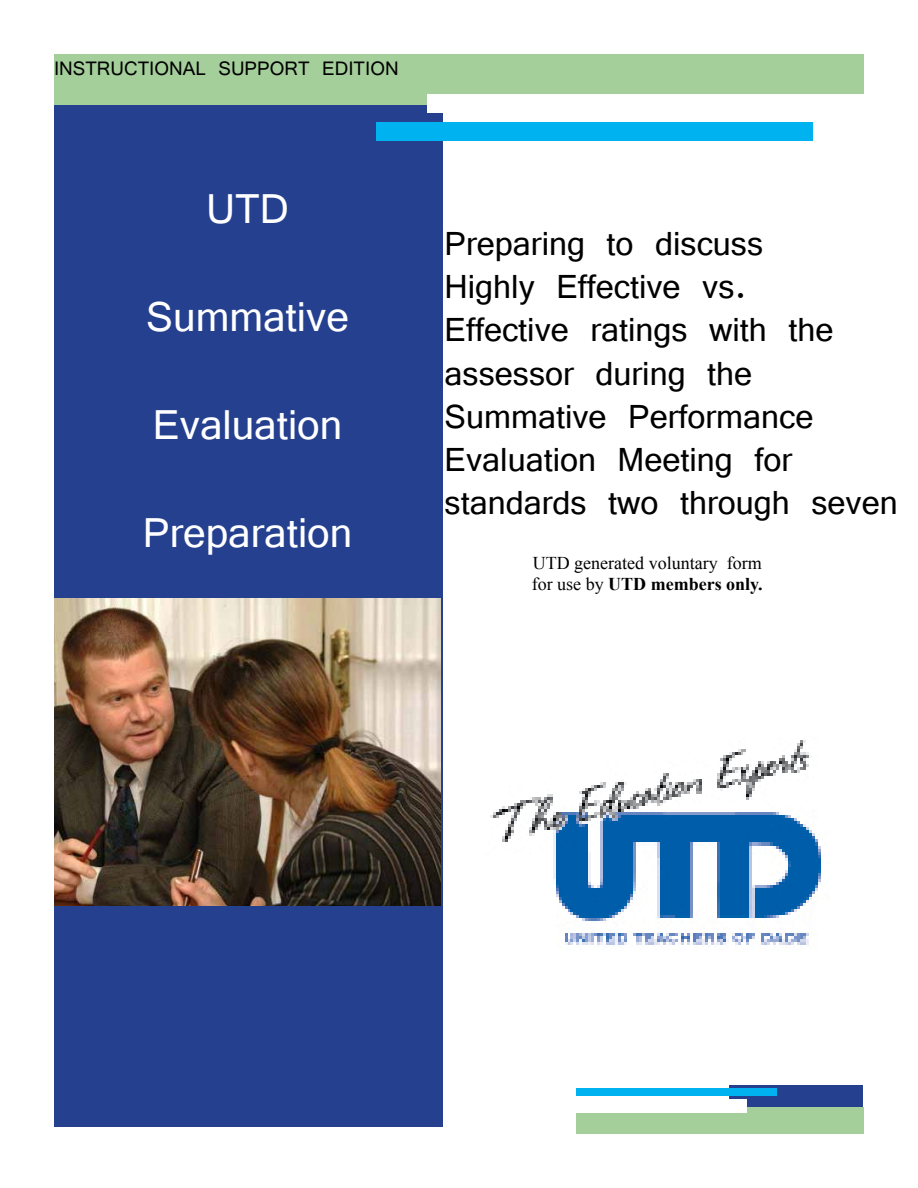
<style>
.page{position:relative;width:918px;height:1188px;background:#fff}
.page>*{position:absolute;margin:0;border:0;box-sizing:border-box;transform-origin:0 0}
.t1{font:45px "Vrinda";color:#fff}
.t2{font:36px/43.2px "Vrinda";color:#000}
.t3{font:21px "Vrinda";color:#000}
.t4{font:18px/21.6px "Times New Roman";color:#000}
.s1{font-weight:700}
</style>
<div class="page">
<div style="left:576px;top:1107px;width:288px;height:27px;background:#a4ce9a"></div>
<div style="left:730px;top:1085px;width:133px;height:22px;background:#25408f"></div>
<div style="left:576px;top:1099px;width:171px;height:13px;background:#fff"></div>
<div style="left:576px;top:1088px;width:201px;height:7px;background:#00b3f0"></div>
<div style="left:54px;top:99px;width:388px;height:1027px;background:#25408f"></div>
<div style="left:54px;top:54px;width:810px;height:51px;background:#a4ce9a"></div>
<div style="left:428px;top:94px;width:436px;height:19px;background:#fff"></div>
<div style="left:376px;top:122px;width:436px;height:19px;background:#00b3f0"></div>
<img style="left:490px;top:740px;width:331px;height:205px">
<img style="left:54px;top:598px;width:387px;height:307px">
<p class="t3" style="left:54px;top:54px;width:346px">INSTRUCTIONAL SUPPORT EDITION</p>
<p class="t1" style="left:206px;top:179px;width:84px">UTD</p>
<p class="t1" style="left:146px;top:287px;width:204px">Summative</p>
<p class="t1" style="left:153px;top:395px;width:191px">Evaluation</p>
<p class="t1" style="left:143px;top:503px;width:211px">Preparation</p>
<p class="t2" style="left:445px;top:223px;width:455px">Preparing to discuss<br>Highly Effective vs.<br>Effective ratings with the assessor during the<br>Summative Performance<br>Evaluation Meeting for standards two through seven</p>
<p class="t4" style="left:532px;top:552px;width:232px">UTD generated voluntary form for use by <span class="s1">UTD members only.</span></p>
</div>
